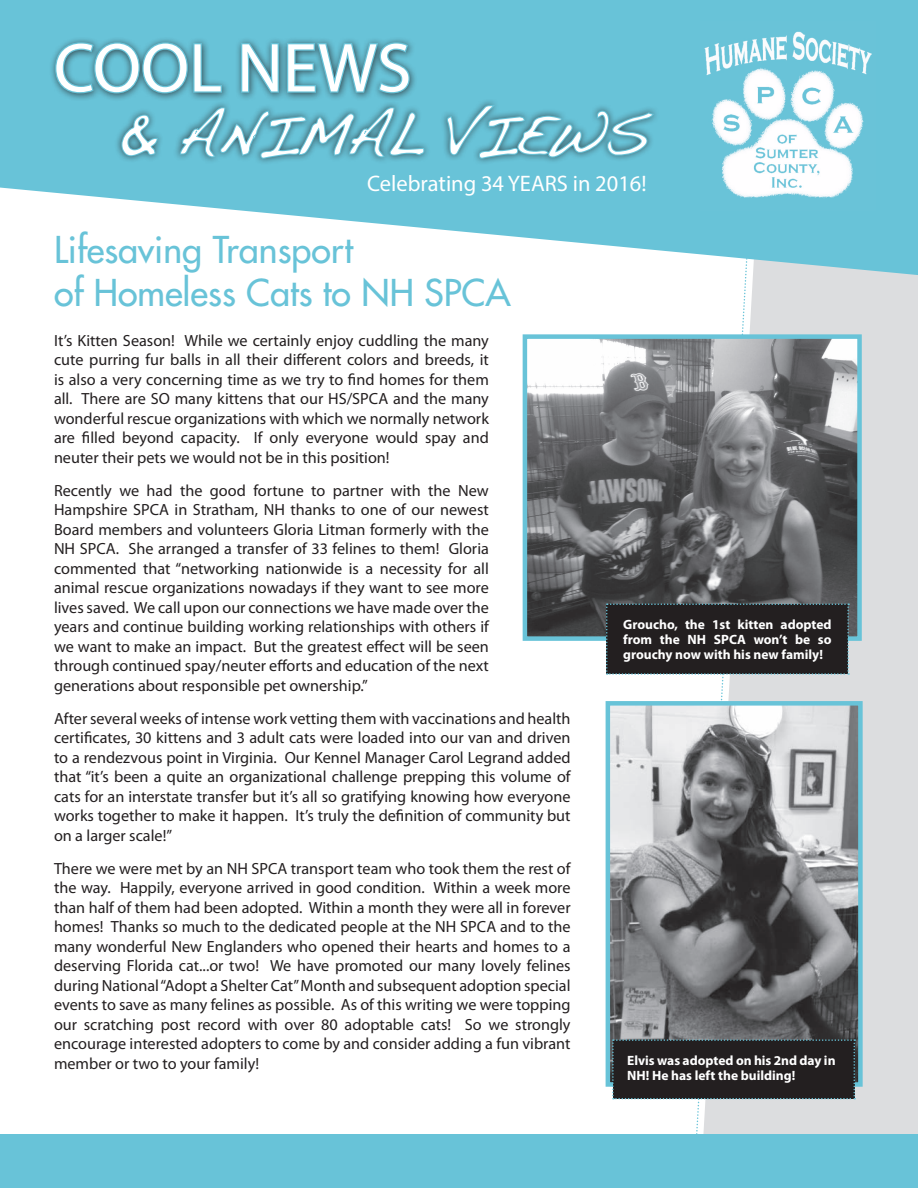
<style>
.page{position:relative;width:918px;height:1188px;background:#fff}
.page>*{position:absolute;margin:0;border:0;box-sizing:border-box;transform-origin:0 0}
.t1{font:69.9px "Myriad Pro";color:#fff}
.t2{font:50.55px "Dakota";letter-spacing:-.05em;color:#fff}
.t3{font:36px/43.2px "Futura";color:#68c3d8}
.t4{font:22.5px "Myriad Pro";color:#fff}
.t5{font:16.2px/19.5px "Myriad Pro";color:#231f20;text-align:justify}
.t6{font:700 13.5px/15px "Myriad Pro";color:#fff}
</style>
<div class="page">
<div style="left:701px;top:275px;width:217px;height:859px;background:#dcdddf"></div>
<svg style="left:745px;top:266px;width:173px;height:9px;fill:#dcdddf"></svg>
<div style="left:0;top:1134px;width:918px;height:54px;background:#68c3d8"></div>
<svg style="left:0;top:0;width:918px;height:266px;fill:#68c3d8"></svg>
<div style="left:114px;top:99px;width:547px;height:67px;background:#68c3d8"></div>
<svg style="left:120px;top:113px;width:39px;height:48px"></svg>
<svg style="left:179px;top:106px;width:246px;height:54px"></svg>
<svg style="left:445px;top:104px;width:211px;height:56px"></svg>
<div style="left:50px;top:37px;width:368px;height:65px;background:#231f20;opacity:.75"></div>
<svg style="left:54px;top:41px;width:169px;height:54px"></svg>
<svg style="left:240px;top:41px;width:40px;height:54px"></svg>
<svg style="left:286px;top:41px;width:125px;height:54px"></svg>
<img style="left:700px;top:21px;width:176px;height:189px">
<img style="left:611px;top:706px;width:247px;height:376px">
<div style="left:606px;top:701px;width:257px;height:386px;border:4px solid #68c3d8"></div>
<div style="left:612px;top:1039px;width:243px;height:60px;background:#231f20"></div>
<img style="left:528px;top:339px;width:329px;height:297px">
<div style="left:523px;top:334px;width:339px;height:307px;border:4px solid #68c3d8"></div>
<div style="left:606px;top:603px;width:243px;height:72px;background:#231f20"></div>
<h1 class="t1" style="left:54px;top:25px;width:359px">COOL NEWS</h1>
<h2 class="t2" style="left:118px;top:103px;width:530px">&amp; ANIMAL VIEWS</h2>
<h3 class="t4" style="left:367px;top:169px;width:281px">Celebrating 34 YEARS in 2016!</h3>
<h3 class="t3" style="left:54px;top:228px;width:458px">Lifesaving Transport<br>of Homeless Cats to NH SPCA</h3>
<p class="t5" style="left:54px;top:330px;width:436px">It’s Kitten Season! While we certainly enjoy cuddling the many cute purring fur balls in all their different colors and breeds, it is also a very concerning time as we try to find homes for them all. There are SO many kittens that our HS/SPCA and the many wonderful rescue organizations with which we normally network are filled beyond capacity. If only everyone would spay and neuter their pets we would not be in this position!</p>
<p class="t5" style="left:54px;top:480px;width:436px">Recently we had the good fortune to partner with the New Hampshire SPCA in Stratham, NH thanks to one of our newest Board members and volunteers Gloria Litman formerly with the NH SPCA. She arranged a transfer of 33 felines to them! Gloria commented that “networking nationwide is a necessity for all animal rescue organizations nowadays if they want to see more lives saved. We call upon our connections we have made over the years and continue building working relationships with others if we want to make an impact. But the greatest effect will be seen through continued spay/neuter efforts and education of the next generations about responsible pet ownership.”</p>
<p class="t5" style="left:54px;top:708px;width:518px">After several weeks of intense work vetting them with vaccinations and health certificates, 30 kittens and 3 adult cats were loaded into our van and driven to a rendezvous point in Virginia. Our Kennel Manager Carol Legrand added that “it’s been a quite an organizational challenge prepping this volume of cats for an interstate transfer but it’s all so gratifying knowing how everyone works together to make it happen. It’s truly the definition of community but on a larger scale!”</p>
<p class="t5" style="left:54px;top:858px;width:518px">There we were met by an NH SPCA transport team who took them the rest of the way. Happily, everyone arrived in good condition. Within a week more than half of them had been adopted. Within a month they were all in forever homes! Thanks so much to the dedicated people at the NH SPCA and to the many wonderful New Englanders who opened their hearts and homes to a deserving Florida cat...or two! We have promoted our many lovely felines during National “Adopt a Shelter Cat” Month and subsequent adoption special events to save as many felines as possible. As of this writing we were topping our scratching post record with over 80 adoptable cats! So we strongly encourage interested adopters to come by and consider adding a fun vibrant member or two to your family!</p>
<p class="t6" style="left:623px;top:617px;width:210px;text-align:justify">Groucho, the 1st kitten adopted from the NH SPCA won’t be so grouchy now with his new family!</p>
<p class="t6" style="left:627px;top:1052px;width:210px">Elvis was adopted on his 2nd day in<br>NH! He has left the building!</p>
</div>
